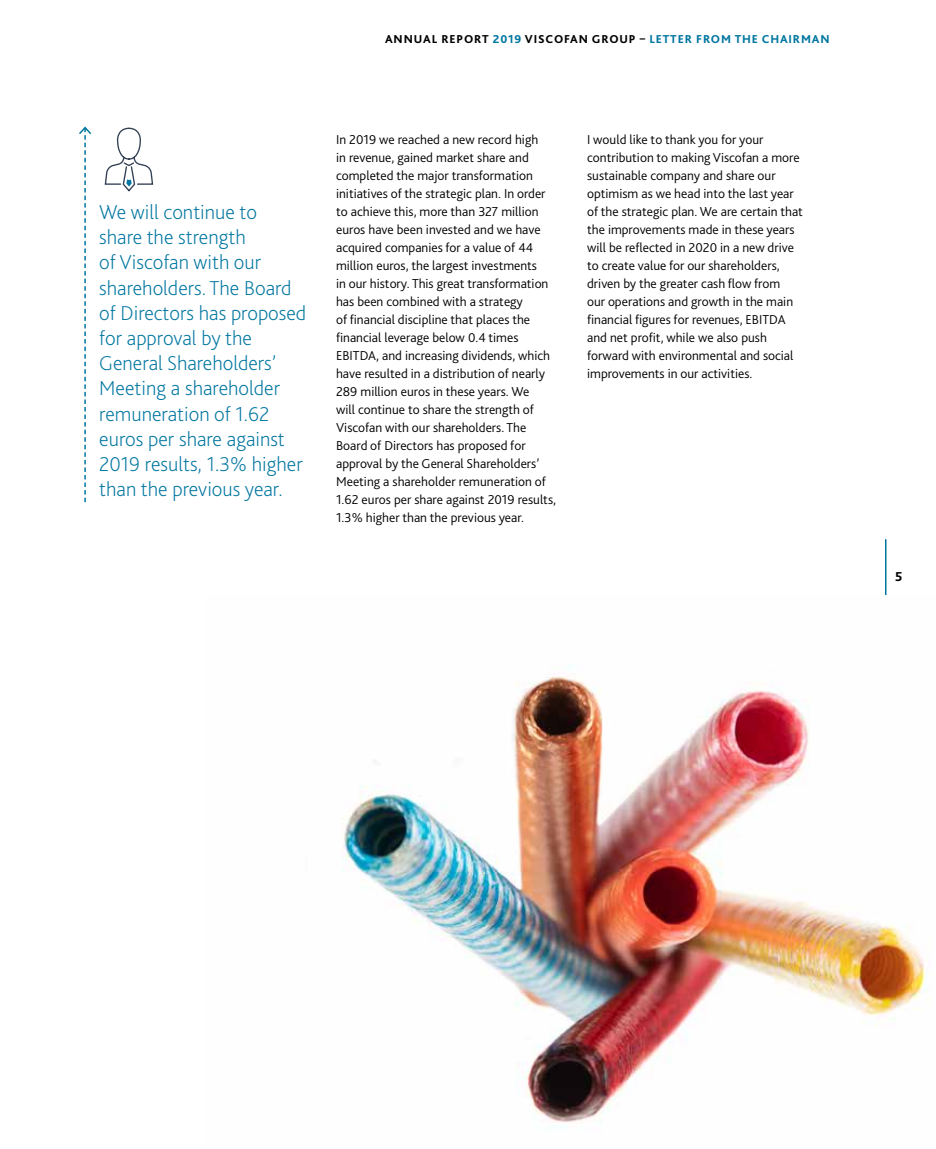
<style>
.page{position:relative;width:936px;height:1149px;background:#fff}
.page>*{position:absolute;margin:0;border:0;box-sizing:border-box;transform-origin:0 0}
.t1{font:200 21px/25.2px "Bliss 2";color:#0076a0}
.t2{font:300 13.5px/18px "Bliss 2";color:#000}
.t3{font:800 13.5px "Bliss 2";color:#000}
.t4{font:800 12px "Bliss 2";letter-spacing:.07em;color:#000}
.s1{color:#0076a0}
</style>
<div class="page">
<hr style="left:884px;top:539px;width:2px;height:73px;background:#0076a0">
<img style="left:342px;top:595px;width:586px;height:528px">
<svg style="left:104px;top:127px;width:50px;height:65px"></svg>
<svg style="left:79px;top:126px;width:13px;height:376px"></svg>
<p class="t4" style="left:385px;top:31px;width:446px">ANNUAL REPORT <span class="s1">2019</span> VISCOFAN GROUP – <span class="s1">LETTER FROM THE CHAIRMAN</span></p>
<p class="t1" style="left:99px;top:199px;width:208px">We will continue to<br>share the strength<br>of Viscofan with our shareholders. The Board of Directors has proposed for approval by the<br>General Shareholders’<br>Meeting a shareholder remuneration of 1.62 euros per share against<br>2019 results, 1.3% higher than the previous year.</p>
<p class="t2" style="left:336px;top:130px;width:221px">In 2019 we reached a new record high<br>in revenue, gained market share and completed the major transformation initiatives of the strategic plan. In order to achieve this, more than 327 million euros have been invested and we have acquired companies for a value of 44 million euros, the largest investments<br>in our history. This great transformation has been combined with a strategy<br>of financial discipline that places the financial leverage below 0.4 times EBITDA, and increasing dividends, which have resulted in a distribution of nearly 289 million euros in these years. We<br>will continue to share the strength of Viscofan with our shareholders. The Board of Directors has proposed for approval by the General Shareholders’ Meeting a shareholder remuneration of 1.62 euros per share against 2019 results, 1.3% higher than the previous year.</p>
<p class="t2" style="left:587px;top:130px;width:217px">I would like to thank you for your contribution to making Viscofan a more sustainable company and share our optimism as we head into the last year of the strategic plan. We are certain that the improvements made in these years will be reflected in 2020 in a new drive to create value for our shareholders, driven by the greater cash flow from<br>our operations and growth in the main financial figures for revenues, EBITDA and net profit, while we also push forward with environmental and social improvements in our activities.</p>
<p class="t3" style="left:895px;top:567px;width:9px">5</p>
</div>
